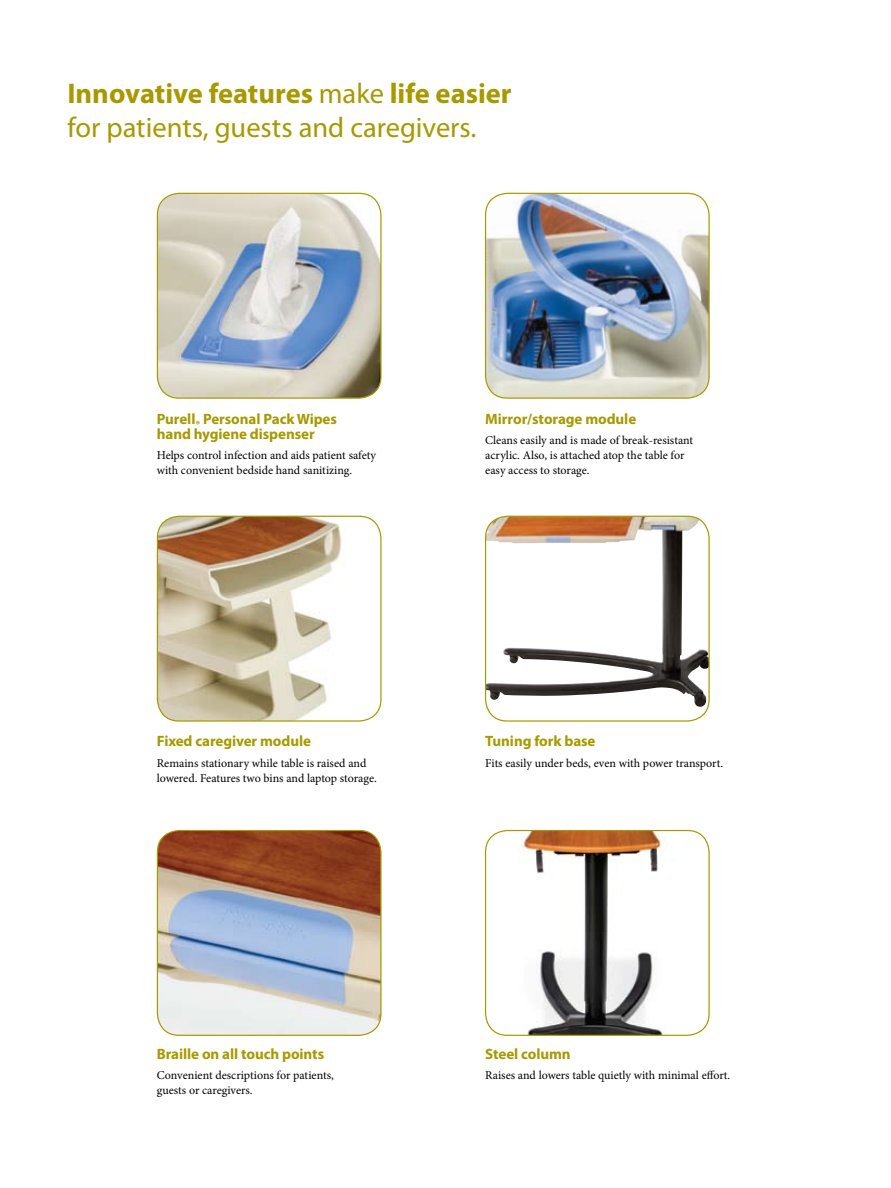
<style>
.page{position:relative;width:891px;height:1188px;background:#fff}
.page>*{position:absolute;margin:0;border:0;box-sizing:border-box;transform-origin:0 0}
.t1{font:28.5px/34.2px "Myriad Pro";color:#a89900}
.t2{font:700 15px/15px "Myriad Pro";letter-spacing:-.005em;color:#a89900}
.t3{font:12px/15px "Minion Pro";color:#000}
.s1{font-weight:700}
</style>
<div class="page">
<img style="left:157px;top:193px;width:223px;height:205px">
<div style="left:157px;top:193px;width:225px;height:206px;border:1px solid #a89900;border-radius:22px"></div>
<img style="left:486px;top:193px;width:223px;height:205px">
<div style="left:485px;top:193px;width:225px;height:206px;border:1px solid #a89900;border-radius:22px"></div>
<img style="left:486px;top:516px;width:222px;height:192px">
<div style="left:485px;top:516px;width:225px;height:206px;border:1px solid #a89900;border-radius:22px"></div>
<img style="left:157px;top:831px;width:224px;height:204px">
<div style="left:157px;top:830px;width:225px;height:206px;border:1px solid #a89900;border-radius:22px"></div>
<img style="left:486px;top:831px;width:222px;height:204px">
<div style="left:485px;top:830px;width:225px;height:206px;border:1px solid #a89900;border-radius:22px"></div>
<img style="left:157px;top:516px;width:223px;height:205px">
<div style="left:157px;top:516px;width:225px;height:206px;border:1px solid #a89900;border-radius:22px"></div>
<h1 class="t1" style="left:68px;top:77px;width:446px"><span class="s1">Innovative features</span> make <span class="s1">life easier </span>for patients, guests and caregivers.</h1>
<p class="t2" style="left:157px;top:411px;width:182px">Purell<sub>®</sub> Personal Pack Wipes hand hygiene dispenser</p>
<p class="t3" style="left:157px;top:448px;width:221px">Helps control infection and aids patient safety with convenient bedside hand sanitizing.</p>
<p class="t2" style="left:157px;top:734px;width:156px">Fixed caregiver module</p>
<p class="t3" style="left:157px;top:755px;width:222px">Remains stationary while table is raised and lowered. Features two bins and laptop storage.</p>
<p class="t2" style="left:157px;top:1047px;width:169px">Braille on all touch points</p>
<p class="t3" style="left:157px;top:1068px;width:179px">Convenient descriptions for patients, guests or caregivers.</p>
<p class="t2" style="left:485px;top:411px;width:153px">Mirror/storage module</p>
<p class="t3" style="left:485px;top:433px;width:209px">Cleans easily and is made of break-resistant acrylic. Also, is attached atop the table for easy access to storage.</p>
<p class="t2" style="left:485px;top:734px;width:112px">Tuning fork base</p>
<p class="t3" style="left:485px;top:755px;width:239px">Fits easily under beds, even with power transport.</p>
<p class="t2" style="left:485px;top:1047px;width:87px">Steel column</p>
<p class="t3" style="left:485px;top:1068px;width:247px">Raises and lowers table quietly with minimal effort.</p>
</div>
